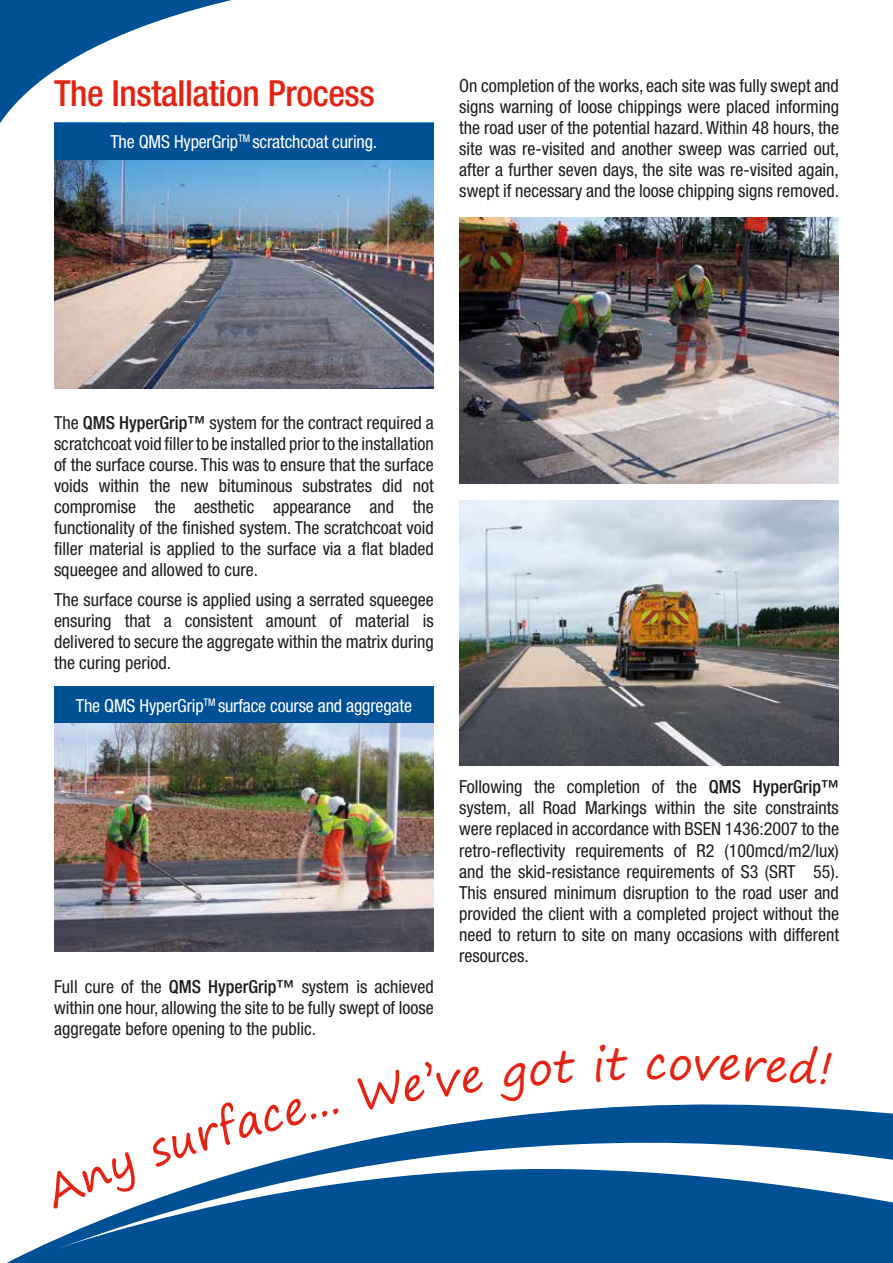
<style>
.page{position:relative;width:893px;height:1263px;background:#fff}
.page>*{position:absolute;margin:0;border:0;box-sizing:border-box;transform-origin:0 0}
.t1{font:45px "Segoe Print";color:#e42313}
.t2{font:500 condensed 36px "Helvetica Neue";letter-spacing:-.01em;color:#e42313}
.t3{font:condensed 18px/21px "Helvetica Neue";color:#1d1d1b;text-align:justify}
.t4{font:condensed 18px "Helvetica Neue";letter-spacing:-.01em;color:#fff}
.s1{font-weight:500}
</style>
<div class="page">
<svg style="left:0;top:0;width:434px;height:123px"></svg>
<svg style="left:339px;top:1104px;width:554px;height:57px;fill:#005095"></svg>
<svg style="left:6px;top:1161px;width:887px;height:102px;fill:#005095"></svg>
<img style="left:54px;top:159px;width:380px;height:229px">
<img style="left:54px;top:723px;width:380px;height:228px">
<img style="left:459px;top:218px;width:380px;height:265px">
<img style="left:459px;top:500px;width:380px;height:265px">
<div style="left:54px;top:123px;width:380px;height:36px;background:#005095"></div>
<div style="left:54px;top:686px;width:380px;height:37px;background:#005095"></div>
<svg style="left:41px;top:1161px;width:100px;height:49px"></svg>
<svg style="left:148px;top:1145px;width:191px;height:22px"></svg>
<svg style="left:357px;top:1104px;width:127px;height:7px"></svg>
<h2 class="t2" style="left:54px;top:72px;width:322px">The Installation Process</h2>
<p class="t4" style="left:110px;top:132px;width:268px">The QMS HyperGrip<sup>TM</sup> scratchcoat curing.</p>
<p class="t3" style="left:459px;top:75px;width:381px">On completion of the works, each site was fully swept and signs warning of loose chippings were placed informing the road user of the potential hazard. Within 48 hours, the site was re-visited and another sweep was carried out, after a further seven days, the site was re-visited again, swept if necessary and the loose chipping signs removed.</p>
<p class="t3" style="left:54px;top:412px;width:381px">The <span class="s1">QMS HyperGrip™</span> system for the contract required a scratchcoat void filler to be installed prior to the installation of the surface course. This was to ensure that the surface voids within the new bituminous substrates did not compromise the aesthetic appearance and the functionality of the finished system. The scratchcoat void filler material is applied to the surface via a flat bladed squeegee and allowed to cure.</p>
<p class="t3" style="left:54px;top:589px;width:381px">The surface course is applied using a serrated squeegee ensuring that a consistent amount of material is delivered to secure the aggregate within the matrix during the curing period.</p>
<p class="t4" style="left:76px;top:695px;width:338px">The QMS HyperGrip<sup>TM</sup> surface course and aggregate</p>
<p class="t3" style="left:54px;top:975px;width:381px">Full cure of the <span class="s1">QMS HyperGrip™</span> system is achieved within one hour, allowing the site to be fully swept of loose aggregate before opening to the public.</p>
<p class="t3" style="left:459px;top:776px;width:381px">Following the completion of the <span class="s1">QMS HyperGrip™ </span>system, all Road Markings within the site constraints were replaced in accordance with BSEN 1436:2007 to the retro-reflectivity requirements of R2 (100mcd/m2/lux) and the skid-resistance requirements of S3 (SRT ≥ 55).<br>This ensured minimum disruption to the road user and provided the client with a completed project without the need to return to site on many occasions with different resources.</p>
<h1 class="t1" style="left:668px;top:1022px;width:27px">o</h1>
</div>
